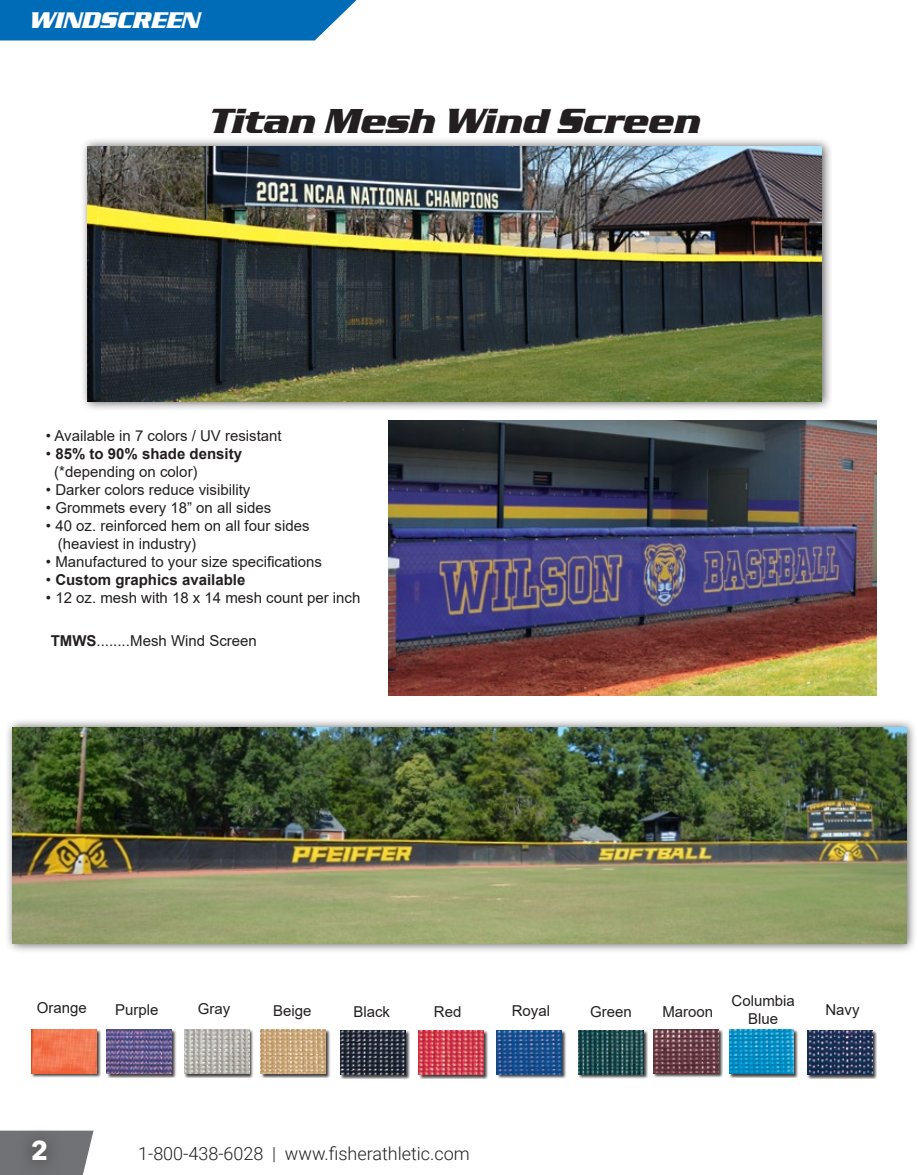
<style>
.page{position:relative;width:918px;height:1175px;background:#fff}
.page>*{position:absolute;margin:0;border:0;box-sizing:border-box;transform-origin:0 0}
.t1{font:italic 700 36px "Serpentine DEE";color:#231f20}
.t2{font:700 27px "Avenir Next LT Pro";color:#fff}
.t3{font:italic 700 23.4px "Serpentine DEE";color:#fff}
.t4{font:300 18px "Roboto";color:#231f20}
.t5{font:15px/18px "Arial";color:#231f20;text-align:center}
.t6{font:700 15px "Arial";color:#231f20}
.s1{font-weight:400}
.s2{font-weight:700}
</style>
<div class="page">
<svg style="left:0;top:1130px;width:94px;height:44px;background:#848587"></svg>
<div style="left:15px;top:1123px;width:48px;height:51px;background:#231f20;opacity:.75"></div>
<div style="left:0;top:0;width:357px;height:40px;background:#006bb6"></div>
<div style="left:653px;top:1029px;width:70px;height:48px;background:#231f20;opacity:.85"></div>
<img style="left:653px;top:1029px;width:65px;height:44px">
<div style="left:729px;top:1029px;width:70px;height:49px;background:#231f20;opacity:.85"></div>
<img style="left:729px;top:1029px;width:65px;height:44px">
<div style="left:107px;top:1029px;width:70px;height:49px;background:#231f20;opacity:.85"></div>
<img style="left:107px;top:1029px;width:65px;height:44px">
<div style="left:31px;top:1029px;width:70px;height:48px;background:#231f20;opacity:.85"></div>
<img style="left:31px;top:1029px;width:65px;height:44px">
<div style="left:578px;top:1030px;width:70px;height:48px;background:#231f20;opacity:.85"></div>
<img style="left:578px;top:1030px;width:65px;height:44px">
<div style="left:497px;top:1030px;width:69px;height:48px;background:#231f20;opacity:.85"></div>
<img style="left:497px;top:1030px;width:65px;height:44px">
<div style="left:419px;top:1030px;width:69px;height:49px;background:#231f20;opacity:.85"></div>
<img style="left:419px;top:1030px;width:65px;height:44px">
<div style="left:340px;top:1030px;width:70px;height:49px;background:#231f20;opacity:.85"></div>
<img style="left:340px;top:1030px;width:65px;height:44px">
<div style="left:261px;top:1029px;width:69px;height:49px;background:#231f20;opacity:.85"></div>
<img style="left:261px;top:1029px;width:65px;height:44px">
<div style="left:184px;top:1029px;width:70px;height:49px;background:#231f20;opacity:.85"></div>
<img style="left:184px;top:1029px;width:65px;height:44px">
<div style="left:807px;top:1030px;width:70px;height:49px;background:#231f20;opacity:.85"></div>
<img style="left:807px;top:1030px;width:65px;height:44px">
<div style="left:80px;top:137px;width:753px;height:274px;background:#231f20;opacity:.75"></div>
<img style="left:88px;top:147px;width:734px;height:254px">
<div style="left:5px;top:718px;width:913px;height:235px;background:#231f20;opacity:.75"></div>
<img style="left:13px;top:727px;width:893px;height:216px">
<img style="left:388px;top:421px;width:488px;height:274px">
<p class="t3" style="left:30px;top:8px;width:172px">WINDSCREEN</p>
<p class="t1" style="left:209px;top:101px;width:494px">Titan Mesh Wind Screen</p>
<p class="t5" style="left:46px;top:426px;width:237px">• Available in 7 colors / UV resistant</p>
<p class="t6" style="left:46px;top:443px;width:198px"><span class="s1">•</span> 85% to 90% shade density</p>
<p class="t5" style="left:54px;top:462px;width:145px">(*depending on color)</p>
<p class="t5" style="left:46px;top:480px;width:206px">• Darker colors reduce visibility</p>
<p class="t5" style="left:46px;top:498px;width:227px">• Grommets every 18” on all sides</p>
<p class="t5" style="left:46px;top:516px;width:265px">• 40 oz. reinforced hem on all four sides</p>
<p class="t5" style="left:58px;top:534px;width:140px">(heaviest in industry)</p>
<p class="t5" style="left:46px;top:552px;width:278px">• Manufactured to your size specifications</p>
<p class="t6" style="left:46px;top:569px;width:201px"><span class="s1">•</span> Custom graphics available</p>
<p class="t5" style="left:46px;top:588px;width:316px">• 12 oz. mesh with 18 x 14 mesh count per inch</p>
<p class="t5" style="left:51px;top:631px;width:208px"><span class="s2">TMWS</span>........Mesh Wind Screen</p>
<p class="t5" style="left:37px;top:998px;width:52px">Orange</p>
<p class="t5" style="left:115px;top:1000px;width:45px">Purple</p>
<p class="t5" style="left:198px;top:999px;width:34px">Gray</p>
<p class="t5" style="left:732px;top:991px;width:65px">Columbia<br>Blue</p>
<p class="t5" style="left:273px;top:1001px;width:40px">Beige</p>
<p class="t5" style="left:353px;top:1003px;width:38px">Black</p>
<p class="t5" style="left:434px;top:1002px;width:29px">Red</p>
<p class="t5" style="left:512px;top:1001px;width:40px">Royal</p>
<p class="t5" style="left:590px;top:1002px;width:43px">Green</p>
<p class="t5" style="left:662px;top:1002px;width:52px">Maroon</p>
<p class="t5" style="left:825px;top:1001px;width:36px">Navy</p>
<h2 class="t2" style="left:31px;top:1134px;width:19px">2</h2>
<p class="t4" style="left:138px;top:1140px;width:333px">1-800-438-6028 | www.fisherathletic.com</p>
</div>
